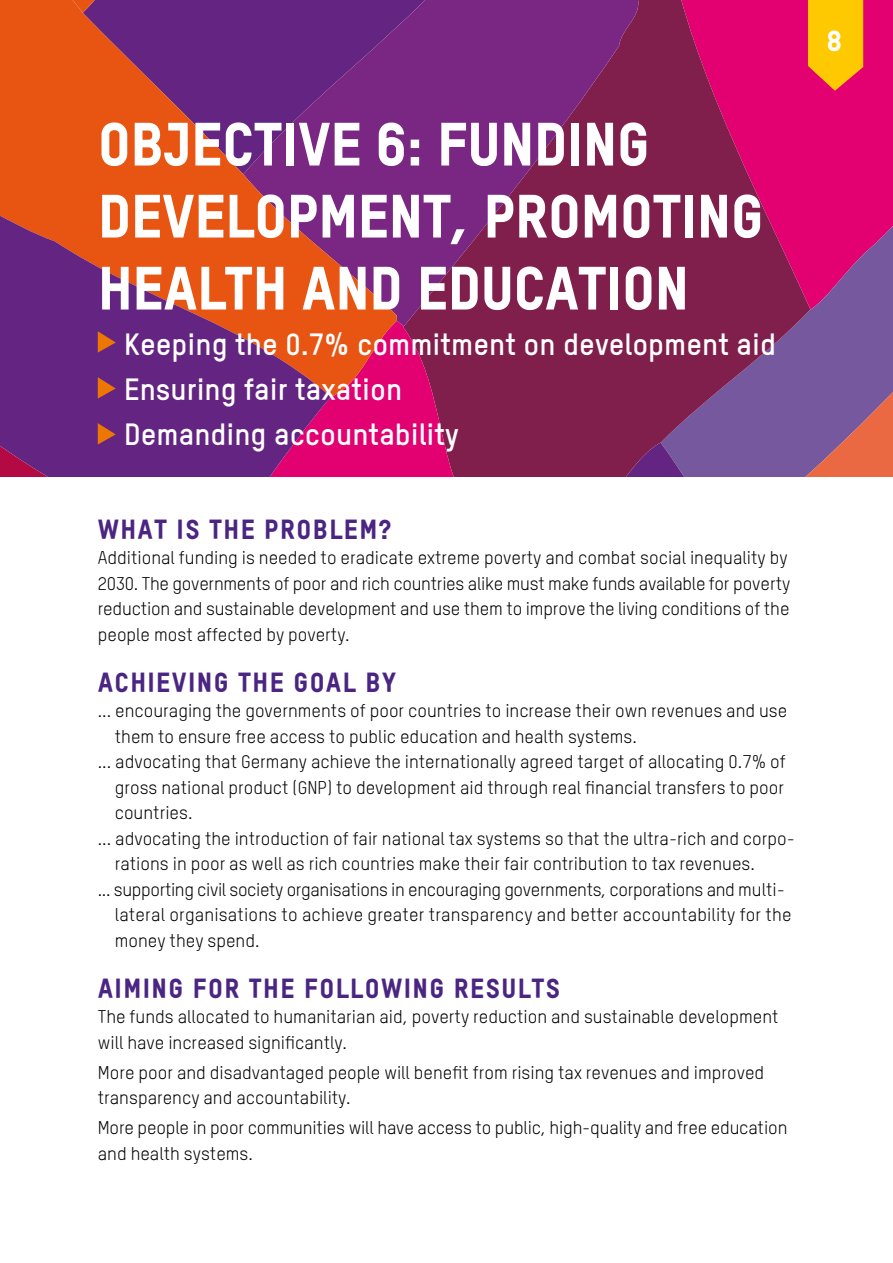
<style>
.page{position:relative;width:893px;height:1263px;background:#fff}
.page>*{position:absolute;margin:0;border:0;box-sizing:border-box;transform-origin:0 0}
.t1{font:60px/72px "Oxfam TSTARPRO Headline";letter-spacing:-.01em;color:#fff}
.t2{font:700 30px "Oxfam TSTARPRO";color:#fff}
.t3{font:28.5px "Oxfam TSTARPRO Headline";color:#fff}
.t4{font:27px "Oxfam TSTARPRO Headline";letter-spacing:.05em;color:#4b2582}
.t5{font:18px/25.5px "Oxfam TSTARPRO";color:#000}
.t6{font:18px "Oxfam TSTARPRO";letter-spacing:-.02em;color:#000}
</style>
<div class="page">
<div style="left:810px;top:0;width:83px;height:269px;background:#e30071"></div>
<svg style="left:640px;top:0;width:170px;height:269px;fill:#811f4c"></svg>
<svg style="left:628px;top:269px;width:265px;height:207px;fill:#75589c"></svg>
<svg style="left:397px;top:0;width:243px;height:326px;fill:#7a2683"></svg>
<svg style="left:331px;top:321px;width:297px;height:155px;fill:#811f4c"></svg>
<svg style="left:331px;top:0;width:66px;height:397px;fill:#7a2683"></svg>
<svg style="left:0;top:0;width:331px;height:476px;fill:#632581"></svg>
<svg style="left:808px;top:0;width:55px;height:91px"></svg>
<svg style="left:98px;top:377px;width:18px;height:22px"></svg>
<svg style="left:98px;top:331px;width:18px;height:22px"></svg>
<svg style="left:98px;top:423px;width:18px;height:21px"></svg>
<p class="t1" style="left:98px;top:103px;width:554px">OBJECTIVE 6: FUNDING</p>
<p class="t1" style="left:98px;top:175px;width:667px">DEVELOPMENT, PROMOTING<br>HEALTH AND EDUCATION</p>
<p class="t2" style="left:124px;top:321px;width:653px">Keeping the 0.7% commitment on development aid</p>
<p class="t2" style="left:124px;top:366px;width:279px">Ensuring fair taxation</p>
<p class="t2" style="left:124px;top:411px;width:336px">Demanding accountability</p>
<p class="t4" style="left:98px;top:508px;width:295px">WHAT IS THE PROBLEM?</p>
<p class="t5" style="left:98px;top:543px;width:691px">Additional funding is needed to eradicate extreme poverty and combat social inequality by</p>
<p class="t5" style="left:98px;top:569px;width:694px;text-align:justify">2030. The governments of poor and rich countries alike must make funds available for poverty reduction and sustainable development and use them to improve the living conditions of the people most affected by poverty.</p>
<p class="t4" style="left:98px;top:661px;width:300px">ACHIEVING THE GOAL BY</p>
<p class="t5" style="left:98px;top:696px;width:691px">... encouraging the governments of poor countries to increase their own revenues and use</p>
<p class="t5" style="left:115px;top:722px;width:524px">them to ensure free access to public education and health systems.</p>
<p class="t5" style="left:98px;top:747px;width:689px">... advocating that Germany achieve the internationally agreed target of allocating 0.7% of</p>
<p class="t5" style="left:115px;top:773px;width:671px">gross national product (GNP) to development aid through real financial transfers to poor</p>
<p class="t5" style="left:115px;top:798px;width:79px">countries.</p>
<p class="t5" style="left:98px;top:824px;width:699px">... advocating the introduction of fair national tax systems so that the ultra-rich and corpo-</p>
<p class="t5" style="left:115px;top:849px;width:642px">rations in poor as well as rich countries make their fair contribution to tax revenues.</p>
<p class="t6" style="left:98px;top:876px;width:689px">... supporting civil society organisations in encouraging governments, corporations and multi-</p>
<p class="t5" style="left:115px;top:900px;width:678px">lateral organisations to achieve greater transparency and better accountability for the</p>
<p class="t5" style="left:115px;top:926px;width:146px">money they spend.</p>
<p class="t4" style="left:98px;top:967px;width:464px">AIMING FOR THE FOLLOWING RESULTS</p>
<p class="t5" style="left:98px;top:1002px;width:682px">The funds allocated to humanitarian aid, poverty reduction and sustainable development will have increased significantly.</p>
<p class="t5" style="left:98px;top:1058px;width:668px">More poor and disadvantaged people will benefit from rising tax revenues and improved transparency and accountability.</p>
<p class="t5" style="left:98px;top:1113px;width:691px">More people in poor communities will have access to public, high-quality and free education and health systems.</p>
<h3 class="t3" style="left:827px;top:19px;width:17px">8</h3>
</div>
